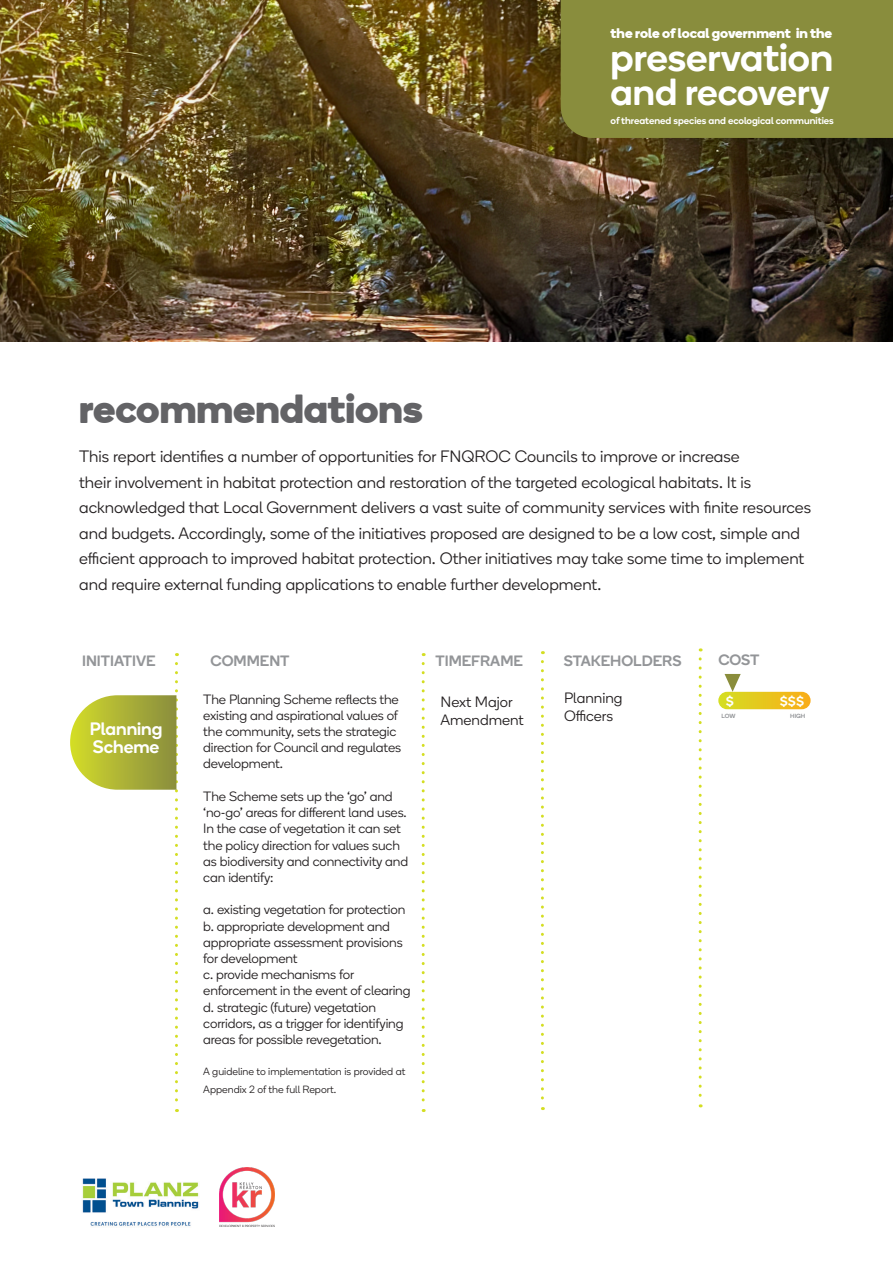
<style>
.page{position:relative;width:893px;height:1263px;background:#fff}
.page>*{position:absolute;margin:0;border:0;box-sizing:border-box;transform-origin:0 0}
.t1{font:700 40.5px "Fresh Sans";color:#636366}
.t2{font:500 39.3px "Fresh Sans";color:#fff}
.t3{font:500 37.8px "Fresh Sans";color:#fff}
.t4{font:500 18px/18px "Fresh Sans";color:#fff}
.t5{font:16.5px/25.5px "Fresh Sans";color:#231f20}
.t6{font:500 15px "Fresh Sans";color:#939598}
.t7{font:15px/18px "Fresh Sans";color:#231f20}
.t8{font:700 13.95px "Fresh Sans";color:#fff}
.t9{font:500 13.65px "Fresh Sans";color:#fff}
.t10{font:13.5px/16.2px "Fresh Sans";letter-spacing:-.01em;color:#231f20}
.t11{font:10.5px/18px "Fresh Sans";color:#231f20}
.t12{font:500 9.9px "Fresh Sans";color:#fff}
.t13{font:500 6px "Fresh Sans";color:#939598}
</style>
<div class="page">
<img style="left:0;top:0;width:893px;height:342px">
<div style="left:561px;top:0;width:332px;height:138px;background:#898d3d"></div>
<svg style="left:70px;top:663px;width:108px;height:449px"></svg>
<svg style="left:422px;top:663px;width:3px;height:449px"></svg>
<svg style="left:541px;top:661px;width:3px;height:449px"></svg>
<svg style="left:699px;top:659px;width:3px;height:448px"></svg>
<div style="left:718px;top:692px;width:93px;height:17px;background:linear-gradient(to right,#d5de24,#faae1a);border-radius:9px"></div>
<svg style="left:724px;top:674px;width:17px;height:18px"></svg>
<img style="left:220px;top:1167px;width:54px;height:60px">
<img style="left:82px;top:1178px;width:117px;height:48px">
<p class="t8" style="left:611px;top:23px;width:223px">the role of local government in the</p>
<p class="t2" style="left:611px;top:31px;width:224px">preservation</p>
<p class="t3" style="left:611px;top:66px;width:221px">and recovery</p>
<p class="t1" style="left:79px;top:380px;width:345px">recommendations</p>
<p class="t12" style="left:611px;top:114px;width:225px">of threatened species and ecological communities</p>
<p class="t5" style="left:79px;top:444px;width:733px">This report identifies a number of opportunities for FNQROC Councils to improve or increase<br>their involvement in habitat protection and restoration of the targeted ecological habitats. It is acknowledged that Local Government delivers a vast suite of community services with finite resources and budgets. Accordingly, some of the initiatives proposed are designed to be a low cost, simple and efficient approach to improved habitat protection. Other initiatives may take some time to implement and require external funding applications to enable further development.</p>
<p class="t6" style="left:82px;top:650px;width:75px">INITIATIVE</p>
<p class="t6" style="left:211px;top:650px;width:80px">COMMENT</p>
<p class="t6" style="left:435px;top:650px;width:89px">TIMEFRAME</p>
<p class="t4" style="left:90px;top:719px;width:74px">Planning<br>Scheme</p>
<p class="t10" style="left:203px;top:691px;width:199px">The Planning Scheme reflects the existing and aspirational values of the community, sets the strategic direction for Council and regulates development.</p>
<p class="t10" style="left:203px;top:788px;width:206px">The Scheme sets up the ‘go’ and ‘no-go’ areas for different land uses.<br>In the case of vegetation it can set the policy direction for values such as biodiversity and connectivity and can identify:</p>
<p class="t10" style="left:203px;top:902px;width:204px">a. existing vegetation for protection</p>
<p class="t10" style="left:203px;top:918px;width:201px">b. appropriate development and appropriate assessment provisions for development</p>
<p class="t10" style="left:203px;top:967px;width:209px">c. provide mechanisms for enforcement in the event of clearing</p>
<p class="t10" style="left:203px;top:999px;width:202px">d. strategic (future) vegetation corridors, as a trigger for identifying areas for possible revegetation.</p>
<p class="t11" style="left:203px;top:1062px;width:204px">A guideline to implementation is provided at<br>Appendix 2 of the full Report.</p>
<p class="t7" style="left:440px;top:693px;width:85px">Next Major<br>Amendment</p>
<p class="t6" style="left:564px;top:650px;width:119px">STAKEHOLDERS</p>
<p class="t7" style="left:564px;top:689px;width:60px">Planning<br>Officers</p>
<p class="t6" style="left:718px;top:649px;width:43px">COST</p>
<p class="t9" style="left:726px;top:691px;width:10px">$</p>
<p class="t9" style="left:780px;top:691px;width:26px">$$$</p>
<p class="t13" style="left:722px;top:711px;width:15px">LOW</p>
<p class="t13" style="left:790px;top:711px;width:17px">HIGH</p>
</div>
